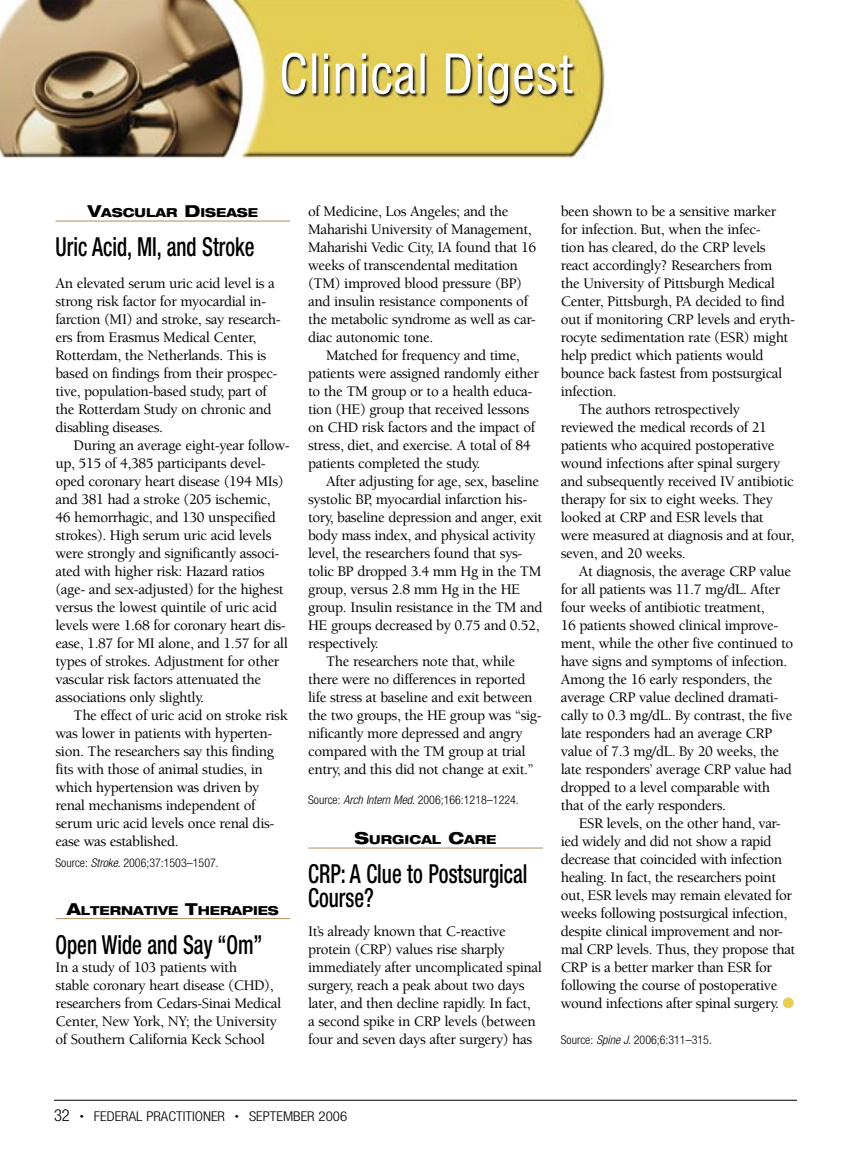
<style>
.page{position:relative;width:851px;height:1161px;background:#fff}
.page>*{position:absolute;margin:0;border:0;box-sizing:border-box;transform-origin:0 0}
.t1{font:500 condensed 26.25px/24px "Helvetica Neue";color:#000;scale:.8 1}
.t1-2{font:500 15px/18px "Berkeley";letter-spacing:-.025em;color:#000}
.t2{font:500 15px/18px "Berkeley";letter-spacing:-.025em;color:#000}
.None-2{font:300 condensed 13.5px "Helvetica Neue";color:#000;scale:1.1 1}
.Eyebrow{font:800 expanded 12.3px "Helvetica Neue";color:#000}
.source_line{font:300 condensed 12px "Helvetica Neue";color:#000}
.Eyebrow-2{font:300 condensed 12px "Helvetica Neue";color:#000}
.s1{font-size:16.5px}
.s2{font-style:italic}
.s3{color:#e5cf57}
.s4{font-size:7.5px}
</style>
<div class="page">
<img style="left:0;top:0;width:605px;height:159px">
<img style="left:282px;top:53px;width:290px;height:50px">
<hr style="left:54px;top:1100px;width:742px;height:1px;background:#000">
<hr style="left:56px;top:220px;width:234px;height:2px;background:#b99b71">
<hr style="left:56px;top:918px;width:234px;height:1px;background:#b99b71">
<hr style="left:308px;top:847px;width:234px;height:2px;background:#b99b71">
<p class="Eyebrow" style="left:88px;top:205px;width:172px"><span class="s1">V</span>ASCULAR <span class="s1">D</span>ISEASE</p>
<h1 class="t1" style="left:56px;top:235px;width:250px">Uric Acid, MI, and Stroke</h1>
<p class="t2" style="left:56px;top:275px;width:227px">An elevated serum uric acid level is a strong risk factor for myocardial in&shy;farction (MI) and stroke, say research&shy;ers from Erasmus Medical Center, Rotterdam, the Netherlands. This is based on findings from their prospec&shy;tive, population-based study, part of the Rotterdam Study on chronic and disabling diseases.</p>
<p class="t1-2" style="left:56px;top:437px;width:236px;text-indent:18px">During an average eight-year follow&shy;up, 515 of 4,385 participants devel&shy;oped coronary heart disease (194 MIs) and 381 had a stroke (205 ischemic,<br>46 hemorrhagic, and 130 unspecified strokes). High serum uric acid levels were strongly and significantly associ&shy;ated with higher risk: Hazard ratios (age- and sex-adjusted) for the highest versus the lowest quintile of uric acid levels were 1.68 for coronary heart dis&shy;ease, 1.87 for MI alone, and 1.57 for all types of strokes. Adjustment for other vascular risk factors attenuated the associations only slightly.</p>
<p class="t1-2" style="left:56px;top:707px;width:234px;text-indent:18px">The effect of uric acid on stroke risk was lower in patients with hyperten&shy;sion. The researchers say this finding fits with those of animal studies, in which hypertension was driven by renal mechanisms independent of serum uric acid levels once renal dis&shy;ease was established.</p>
<p class="source_line" style="left:56px;top:856px;width:165px">Source: <span class="s2">Stroke</span>. 2006;37:1503–1507.</p>
<p class="Eyebrow" style="left:67px;top:903px;width:214px"><span class="s1">A</span>LTERNATIVE <span class="s1">T</span>HERAPIES</p>
<h1 class="t1" style="left:56px;top:932px;width:260px">Open Wide and Say “Om”</h1>
<p class="t2" style="left:56px;top:959px;width:227px">In a study of 103 patients with<br>stable coronary heart disease (CHD), researchers from Cedars-Sinai Medical Center, New York, NY; the University of Southern California Keck School</p>
<p class="t2" style="left:308px;top:203px;width:230px">of Medicine, Los Angeles; and the Maharishi University of Management, Maharishi Vedic City, IA found that 16 weeks of transcendental meditation (TM) improved blood pressure (BP) and insulin resistance components of the metabolic syndrome as well as car&shy;diac autonomic tone.</p>
<p class="t1-2" style="left:308px;top:347px;width:232px;text-indent:18px">Matched for frequency and time, patients were assigned randomly either to the TM group or to a health educa&shy;tion (HE) group that received lessons on CHD risk factors and the impact of stress, diet, and exercise. A total of 84 patients completed the study.</p>
<p class="t1-2" style="left:308px;top:473px;width:236px;text-indent:18px">After adjusting for age, sex, baseline systolic BP, myocardial infarction his&shy;tory, baseline depression and anger, exit body mass index, and physical activity level, the researchers found that sys&shy;tolic BP dropped 3.4 mm Hg in the TM group, versus 2.8 mm Hg in the HE group. Insulin resistance in the TM and HE groups decreased by 0.75 and 0.52, respectively.</p>
<p class="t1-2" style="left:308px;top:653px;width:235px;text-indent:18px">The researchers note that, while there were no differences in reported life stress at baseline and exit between the two groups, the HE group was “sig&shy;nificantly more depressed and angry compared with the TM group at trial entry, and this did not change at exit.”</p>
<p class="Eyebrow-2" style="left:308px;top:793px;width:212px">Source: <span class="s2">Arch Intern Med</span>. 2006;166:1218–1224.</p>
<p class="Eyebrow" style="left:354px;top:832px;width:143px"><span class="s1">S</span>URGICAL <span class="s1">C</span>ARE</p>
<h1 class="t1" style="left:308px;top:862px;width:275px">CRP: A Clue to Postsurgical<br>Course?</h1>
<p class="t2" style="left:308px;top:923px;width:235px">It’s already known that C-reactive protein (CRP) values rise sharply immediately after uncomplicated spinal surgery, reach a peak about two days later, and then decline rapidly. In fact,<br>a second spike in CRP levels (between four and seven days after surgery) has</p>
<p class="t2" style="left:560px;top:203px;width:236px">been shown to be a sensitive marker for infection. But, when the infec-<br>tion has cleared, do the CRP levels react accordingly? Researchers from the University of Pittsburgh Medical Center, Pittsburgh, PA decided to find out if monitoring CRP levels and eryth&shy;rocyte sedimentation rate (ESR) might help predict which patients would bounce back fastest from postsurgical infection.</p>
<p class="t1-2" style="left:560px;top:401px;width:235px;text-indent:18px">The authors retrospectively reviewed the medical records of 21 patients who acquired postoperative wound infections after spinal surgery and subsequently received IV antibiotic therapy for six to eight weeks. They looked at CRP and ESR levels that were measured at diagnosis and at four, seven, and 20 weeks.</p>
<p class="t1-2" style="left:560px;top:563px;width:234px;text-indent:18px">At diagnosis, the average CRP value for all patients was 11.7 mg/dL. After four weeks of antibiotic treatment,<br>16 patients showed clinical improve&shy;ment, while the other five continued to have signs and symptoms of infection.<br>Among the 16 early responders, the average CRP value declined dramati&shy;cally to 0.3 mg/dL. By contrast, the five late responders had an average CRP value of 7.3 mg/dL. By 20 weeks, the late responders’ average CRP value had dropped to a level comparable with that of the early responders.</p>
<p class="t1-2" style="left:560px;top:815px;width:236px;text-indent:18px">ESR levels, on the other hand, var&shy;ied widely and did not show a rapid decrease that coincided with infection healing. In fact, the researchers point out, ESR levels may remain elevated for weeks following postsurgical infection, despite clinical improvement and nor&shy;mal CRP levels. Thus, they propose that CRP is a better marker than ESR for following the course of postoperative wound infections after spinal surgery. <span class="s3">●</span></p>
<p class="source_line" style="left:560px;top:1033px;width:152px">Source: <span class="s2">Spine J</span>. 2006;6:311–315.</p>
<p class="None-2" style="left:54px;top:1109px;width:268px"><span class="s1">32</span> <span class="s4">•</span> FEDERAL PRACTITIONER <span class="s4">•</span> SEPTEMBER 2006</p>
</div>
